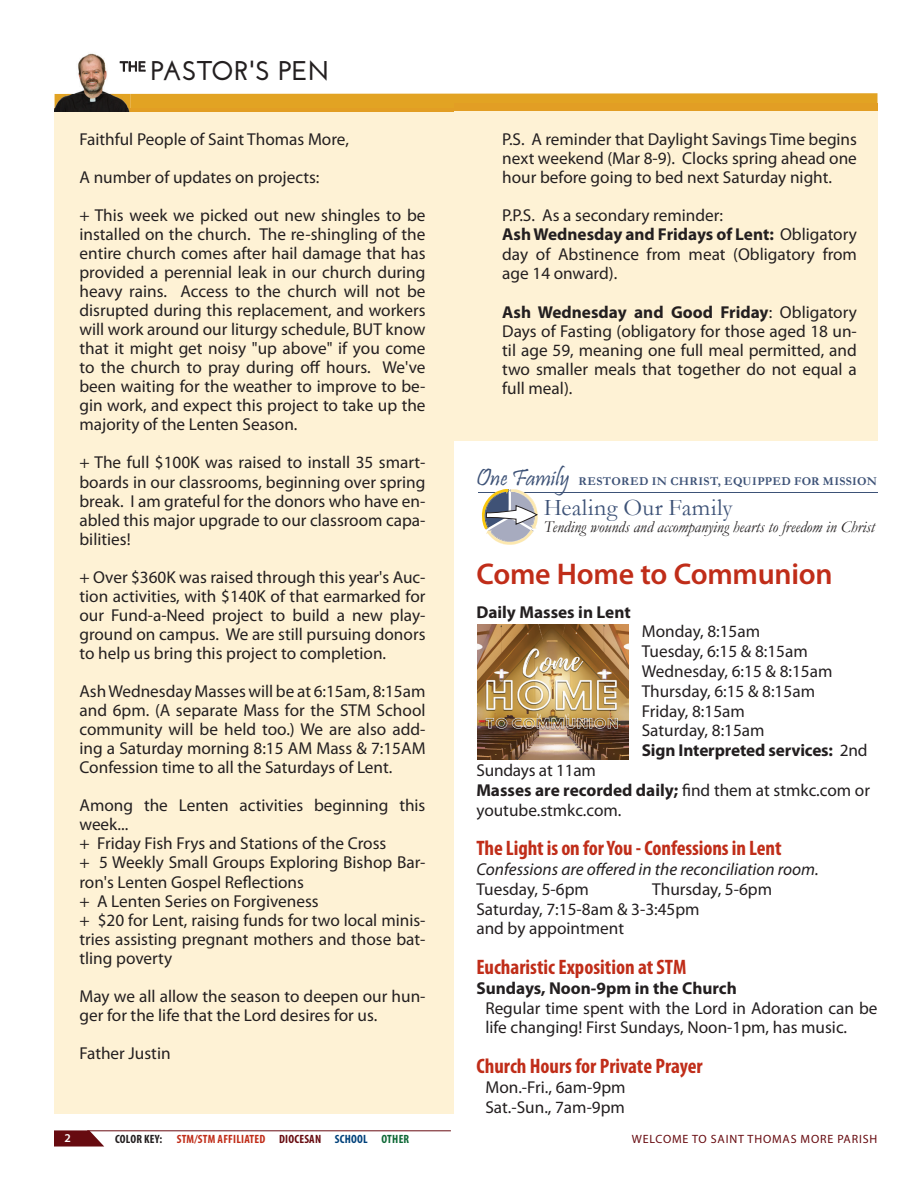
<style>
.page{position:relative;width:918px;height:1188px;background:#fff}
.page>*{position:absolute;margin:0;border:0;box-sizing:border-box;transform-origin:0 0}
.t1{font:600 30px "Myriad Pro";letter-spacing:-.005em;color:#c02d19}
.t2{font:700 27px "Josefin Sans";letter-spacing:-.01em;color:#231f20}
.t3{font:24px "Garamond";letter-spacing:.015em;color:#3d5277}
.t4{font:700 condensed 21px "Myriad Pro";color:#c02d19}
.t5{font:17.25px/19px "Myriad Pro";color:#231f20}
.t6{font:italic 17.25px "Myriad Pro";color:#231f20}
.t7{font:700 17.25px "Myriad Pro";color:#231f20}
.t8{font:italic 16.5px "Garamond";color:#231f20}
.t9{font:700 13.5px "Josefin Sans";color:#231f20}
.t10{font:700 condensed 12px "Myriad Pro";letter-spacing:.02em;color:#c02d19}
.t11{font:700 12px "Garamond";letter-spacing:.03em;color:#3d5277}
.t12{font:12px "Myriad Pro";letter-spacing:.07em;color:#670b10}
.t13{font:600 12px "Myriad Pro";color:#fff}
.s1{font-weight:700}
.s2{font-family:"Pristina";font-weight:400;font-size:24px}
.s3{color:#231f20}
.s4{color:#670b10}
.s5{color:#00417b}
.s6{color:#0f6937}
</style>
<div class="page">
<div style="left:54px;top:108px;width:400px;height:1006px;background:#fef2d5"></div>
<div style="left:455px;top:103px;width:423px;height:338px;background:#fef2d5"></div>
<svg style="left:131px;top:93px;width:747px;height:18px"></svg>
<hr style="left:131px;top:108px;width:323px;height:3px;background:#e29e24">
<div style="left:455px;top:103px;width:423px;height:8px;background:#e29e24"></div>
<svg style="left:54px;top:1130px;width:50px;height:17px"></svg>
<hr style="left:87px;top:1130px;width:364px;height:1px;background:#670b10">
<img style="left:67px;top:53px;width:64px;height:41px">
<img style="left:54px;top:94px;width:77px;height:17px">
<img style="left:55px;top:108px;width:76px;height:3px">
<svg style="left:120px;top:61px;width:26px;height:11px"></svg>
<img style="left:478px;top:625px;width:150px;height:134px">
<hr style="left:478px;top:492px;width:400px;height:1px;background:#3d5277">
<svg style="left:481px;top:489px;width:57px;height:56px"></svg>
<h2 class="t2" style="left:138px;top:60px;width:193px"><sup>E</sup> PASTOR'S PEN</h2>
<p class="t9" style="left:120px;top:61px;width:19px">TH</p>
<p class="t5" style="left:80px;top:130px;width:271px">Faithful People of Saint Thomas More,</p>
<p class="t5" style="left:80px;top:169px;width:242px">A number of updates on projects:</p>
<p class="t5" style="left:80px;top:207px;width:348px;text-align:justify">+ This week we picked out new shingles to be installed on the church. The re-shingling of the entire church comes after hail damage that has provided a perennial leak in our church during heavy rains. Access to the church will not be disrupted during this replacement, and workers will work around our liturgy schedule, BUT know that it might get noisy "up above" if you come to the church to pray during off hours. We've been waiting for the weather to improve to be&shy;gin work, and expect this project to take up the majority of the Lenten Season.</p>
<p class="t5" style="left:80px;top:454px;width:348px;text-align:justify">+ The full $100K was raised to install 35 smart&shy;boards in our classrooms, beginning over spring break. I am grateful for the donors who have en&shy;abled this major upgrade to our classroom capa&shy;bilities!</p>
<p class="t5" style="left:80px;top:569px;width:348px;text-align:justify">+ Over $360K was raised through this year's Auc&shy;tion activities, with $140K of that earmarked for our Fund-a-Need project to build a new play&shy;ground on campus. We are still pursuing donors to help us bring this project to completion.</p>
<p class="t5" style="left:80px;top:683px;width:348px;text-align:justify">Ash Wednesday Masses will be at 6:15am, 8:15am and 6pm. (A separate Mass for the STM School community will be held too.) We are also add&shy;ing a Saturday morning 8:15 AM Mass &amp; 7:15AM Confession time to all the Saturdays of Lent.</p>
<p class="t5" style="left:80px;top:797px;width:348px">Among the Lenten activities beginning this week...<br>+ Friday Fish Frys and Stations of the Cross<br>+ 5 Weekly Small Groups Exploring Bishop Bar&shy;ron's Lenten Gospel Reflections<br>+ A Lenten Series on Forgiveness<br>+ $20 for Lent, raising funds for two local minis&shy;tries assisting pregnant mothers and those bat&shy;tling poverty</p>
<p class="t5" style="left:80px;top:988px;width:348px">May we all allow the season to deepen our hun&shy;ger for the life that the Lord desires for us.</p>
<p class="t5" style="left:80px;top:1045px;width:93px">Father Justin</p>
<p class="t5" style="left:502px;top:130px;width:356px;text-align:justify">P.S. A reminder that Daylight Savings Time begins next weekend (Mar 8-9). Clocks spring ahead one hour before going to bed next Saturday night.</p>
<p class="t5" style="left:502px;top:206px;width:356px;line-height:19.5px">P.P.S. As a secondary reminder:<br><span class="s1">Ash Wednesday and Fridays of Lent:</span> Obligatory day of Abstinence from meat (Obligatory from age 14 onward).</p>
<p class="t5" style="left:502px;top:304px;width:356px;text-align:justify"><span class="s1">Ash Wednesday and Good Friday</span>: Obligatory Days of Fasting (obligatory for those aged 18 un&shy;til age 59, meaning one full meal permitted, and two smaller meals that together do not equal a full meal).</p>
<p class="t11" style="left:476px;top:475px;width:402px"><span class="s2">One Family</span> RESTORED IN CHRIST, EQUIPPED FOR MISSION</p>
<h3 class="t3" style="left:544px;top:495px;width:190px">Healing Our Family</h3>
<p class="t8" style="left:544px;top:518px;width:332px">Tending wounds and accompanying hearts to freedom in Christ</p>
<h1 class="t1" style="left:476px;top:563px;width:358px">Come Home to Communion</h1>
<p class="t7" style="left:476px;top:605px;width:156px">Daily Masses in Lent</p>
<p class="t5" style="left:642px;top:623px;width:227px;line-height:19.8px">Monday, 8:15am<br>Tuesday, 6:15 &amp; 8:15am<br>Wednesday, 6:15 &amp; 8:15am<br>Thursday, 6:15 &amp; 8:15am<br>Friday, 8:15am<br>Saturday, 8:15am<br><span class="s1">Sign Interpreted services:</span> 2nd</p>
<p class="t5" style="left:476px;top:761px;width:395px;line-height:19.8px">Sundays at 11am<br><span class="s1">Masses are recorded daily;</span> find them at stmkc.com or youtube.stmkc.com.</p>
<p class="t4" style="left:476px;top:840px;width:307px">The Light is on for You - Confessions in Lent</p>
<p class="t6" style="left:476px;top:863px;width:344px">Confessions are offered in the reconciliation room.</p>
<p class="t5" style="left:476px;top:881px;width:114px">Tuesday, 5-6pm</p>
<p class="t5" style="left:476px;top:880px;width:297px;line-height:19.8px;text-indent:176px">Thursday, 5-6pm<br>Saturday, 7:15-8am &amp; 3-3:45pm<br>and by appointment</p>
<p class="t4" style="left:476px;top:959px;width:212px">Eucharistic Exposition at STM</p>
<p class="t7" style="left:476px;top:981px;width:262px">Sundays, Noon-9pm in the Church</p>
<p class="t5" style="left:485px;top:999px;width:394px;line-height:19.8px">Regular time spent with the Lord in Adoration can be life changing! First Sundays, Noon-1pm, has music.</p>
<p class="t4" style="left:476px;top:1058px;width:228px">Church Hours for Private Prayer</p>
<p class="t5" style="left:485px;top:1078px;width:142px;line-height:19.8px">Mon.-Fri., 6am-9pm<br>Sat.-Sun., 7am-9pm</p>
<p class="t13" style="left:65px;top:1134px;width:8px">2</p>
<p class="t10" style="left:115px;top:1134px;width:296px"><span class="s3">COLOR KEY:</span> STM/STM AFFILIATED <span class="s4">DIOCESAN</span> <span class="s5">SCHOOL</span> <span class="s6">OTHER</span></p>
<p class="t12" style="left:632px;top:1134px;width:247px">WELCOME TO SAINT THOMAS MORE PARISH</p>
</div>
